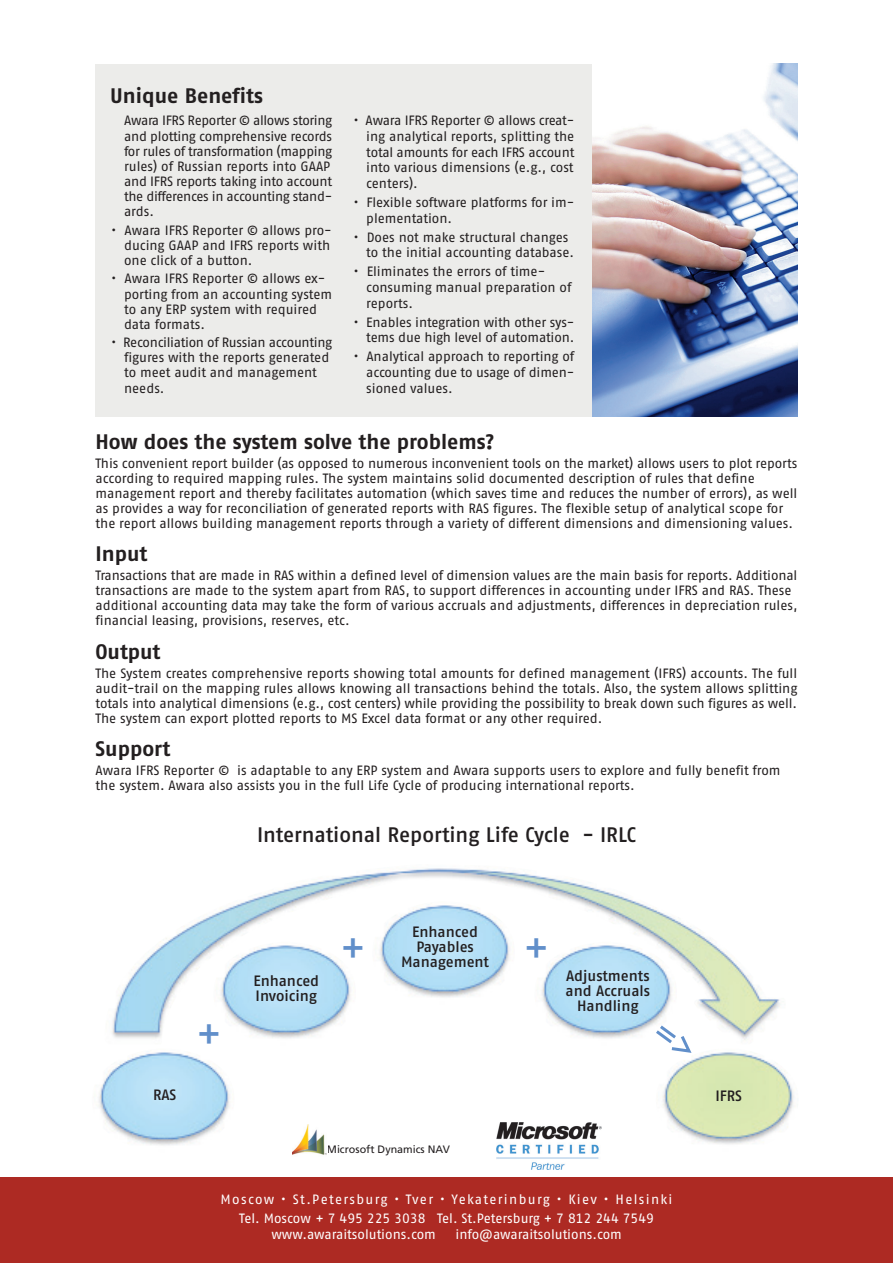
<style>
.page{position:relative;width:893px;height:1263px;background:#fff}
.page>*{position:absolute;margin:0;border:0;box-sizing:border-box;transform-origin:0 0}
.t1{font:42px "Fago No Regular Tf";color:#618fca}
.t2{font:21px "Fago No Bold Tf";color:#231f20}
.t3{font:21px "Fago No Med Tf";color:#231f20}
.t4{font:15px/15px "Fago No Med Tf";color:#231f20;text-align:center}
.t5{font:13.5px/15px "Fago No Regular Tf";color:#231f20}
.t6{font:13.5px/15.1px "Fago No Regular Tf";letter-spacing:-.025em;color:#231f20}
.t7{font:13.5px "Fago No";letter-spacing:.1em;color:#fff}
.t8{font:13.5px "Fago No Regular Tf";color:#fff}
.t9{font:13.5px "Fago No";color:#fff}
.t10{font:10.8px "Frutiger";color:#231f20}
</style>
<div class="page">
<img style="left:112px;top:868px;width:669px;height:172px">
<img style="left:92px;top:1048px;width:142px;height:104px;border-radius:50%">
<img style="left:656px;top:1048px;width:142px;height:104px;border-radius:50%">
<img style="left:534px;top:942px;width:143px;height:103px;border-radius:50%">
<img style="left:372px;top:901px;width:143px;height:104px;border-radius:50%">
<img style="left:213px;top:942px;width:143px;height:103px;border-radius:50%">
<svg style="left:653px;top:1022px;width:41px;height:33px"></svg>
<img style="left:592px;top:64px;width:205px;height:353px">
<div style="left:96px;top:64px;width:496px;height:353px;background:#ececea"></div>
<div style="left:0;top:1178px;width:893px;height:85px;background:#ad2a23"></div>
<img style="left:292px;top:1124px;width:35px;height:31px">
<img style="left:496px;top:1122px;width:105px;height:47px">
<h2 class="t2" style="left:110px;top:88px;width:154px">Unique Benefits</h2>
<p class="t6" style="left:124px;top:114px;width:210px">Awara IFRS Reporter © allows storing and plotting comprehensive records for rules of transformation (mapping rules) of Russian reports into GAAP and IFRS reports taking into account the differences in accounting stand&shy;ards.</p>
<p class="t5" style="left:124px;top:223px;width:209px;text-align:justify;text-indent:-13px">• Awara IFRS Reporter © allows pro&shy;ducing GAAP and IFRS reports with one click of a button.</p>
<p class="t5" style="left:124px;top:272px;width:210px;text-indent:-13px">• Awara IFRS Reporter © allows ex&shy;porting from an accounting system to any ERP system with required data formats.</p>
<p class="t5" style="left:124px;top:336px;width:210px;text-indent:-13px">• Reconciliation of Russian accounting figures with the reports generated to meet audit and management needs.</p>
<p class="t5" style="left:366px;top:114px;width:210px;line-height:15.6px;text-align:justify;text-indent:-13px">• Awara IFRS Reporter © allows creat&shy;ing analytical reports, splitting the total amounts for each IFRS account into various dimensions (e.g., cost centers).</p>
<p class="t5" style="left:366px;top:195px;width:210px;line-height:15.6px;text-indent:-13px">• Flexible software platforms for im&shy;plementation.</p>
<p class="t5" style="left:366px;top:230px;width:209px;line-height:15.6px;text-indent:-13px">• Does not make structural changes to the initial accounting database.</p>
<p class="t5" style="left:366px;top:265px;width:207px;line-height:15.6px;text-indent:-13px">• Eliminates the errors of time&shy;consuming manual preparation of reports.</p>
<p class="t5" style="left:353px;top:315px;width:222px;line-height:15.6px;text-align:right">• Enables integration with other sys&shy;tems due high level of automation.</p>
<p class="t5" style="left:366px;top:350px;width:210px;line-height:15.6px;text-align:justify;text-indent:-13px">• Analytical approach to reporting of accounting due to usage of dimen&shy;sioned values.</p>
<h2 class="t2" style="left:96px;top:434px;width:401px">How does the system solve the problems?</h2>
<p class="t5" style="left:96px;top:457px;width:703px">This convenient report builder (as opposed to numerous inconvenient tools on the market) allows users to plot reports according to required mapping rules. The system maintains solid documented description of rules that define management report and thereby facilitates automation (which saves time and reduces the number of errors), as well as provides a way for reconciliation of generated reports with RAS figures. The flexible setup of analytical scope for the report allows building management reports through a variety of different dimensions and dimensioning values.</p>
<h2 class="t2" style="left:96px;top:546px;width:54px">Input</h2>
<p class="t5" style="left:96px;top:569px;width:703px">Transactions that are made in RAS within a defined level of dimension values are the main basis for reports. Additional transactions are made to the system apart from RAS, to support differences in accounting under IFRS and RAS. These additional accounting data may take the form of various accruals and adjustments, differences in depreciation rules, financial leasing, provisions, reserves, etc.</p>
<h2 class="t2" style="left:96px;top:644px;width:66px">Output</h2>
<p class="t5" style="left:96px;top:667px;width:703px;text-align:justify">The System creates comprehensive reports showing total amounts for defined management (IFRS) accounts. The full audit-trail on the mapping rules allows knowing all transactions behind the totals. Also, the system allows splitting totals into analytical dimensions (e.g., cost centers) while providing the possibility to break down such figures as well.<br>The system can export plotted reports to MS Excel data format or any other required.</p>
<h2 class="t2" style="left:96px;top:741px;width:76px">Support</h2>
<p class="t5" style="left:96px;top:764px;width:687px">Awara IFRS Reporter © is adaptable to any ERP system and Awara supports users to explore and fully benefit from the system. Awara also assists you in the full Life Cycle of producing international reports.</p>
<h2 class="t3" style="left:257px;top:827px;width:380px">International Reporting Life Cycle - IRLC</h2>
<p class="t4" style="left:153px;top:1089px;width:25px">RAS</p>
<h1 class="t1" style="left:196px;top:1018px;width:28px">+</h1>
<p class="t4" style="left:253px;top:974px;width:67px;text-align:left">Enhanced<br>Invoicing</p>
<p class="t4" style="left:401px;top:926px;width:89px">Enhanced<br>Payables<br>Management</p>
<h1 class="t1" style="left:340px;top:932px;width:28px">+</h1>
<h1 class="t1" style="left:523px;top:932px;width:28px">+</h1>
<p class="t4" style="left:566px;top:969px;width:86px">Adjustments and Accruals<br>Handling</p>
<p class="t10" style="left:327px;top:1145px;width:125px">Microsoft Dynamics NAV</p>
<p class="t7" style="left:221px;top:1194px;width:453px">Moscow • St.Petersburg • Tver • Yekaterinburg • Kiev • Helsinki</p>
<p class="t8" style="left:239px;top:1213px;width:416px">Tel. Moscow + 7 495 225 3038 Tel. St.Petersburg + 7 812 244 7549</p>
<p class="t9" style="left:271px;top:1229px;width:166px">www.awaraitsolutions.com</p>
<p class="t9" style="left:455px;top:1229px;width:168px">info@awaraitsolutions.com</p>
<p class="t4" style="left:715px;top:1089px;width:28px">IFRS</p>
</div>
